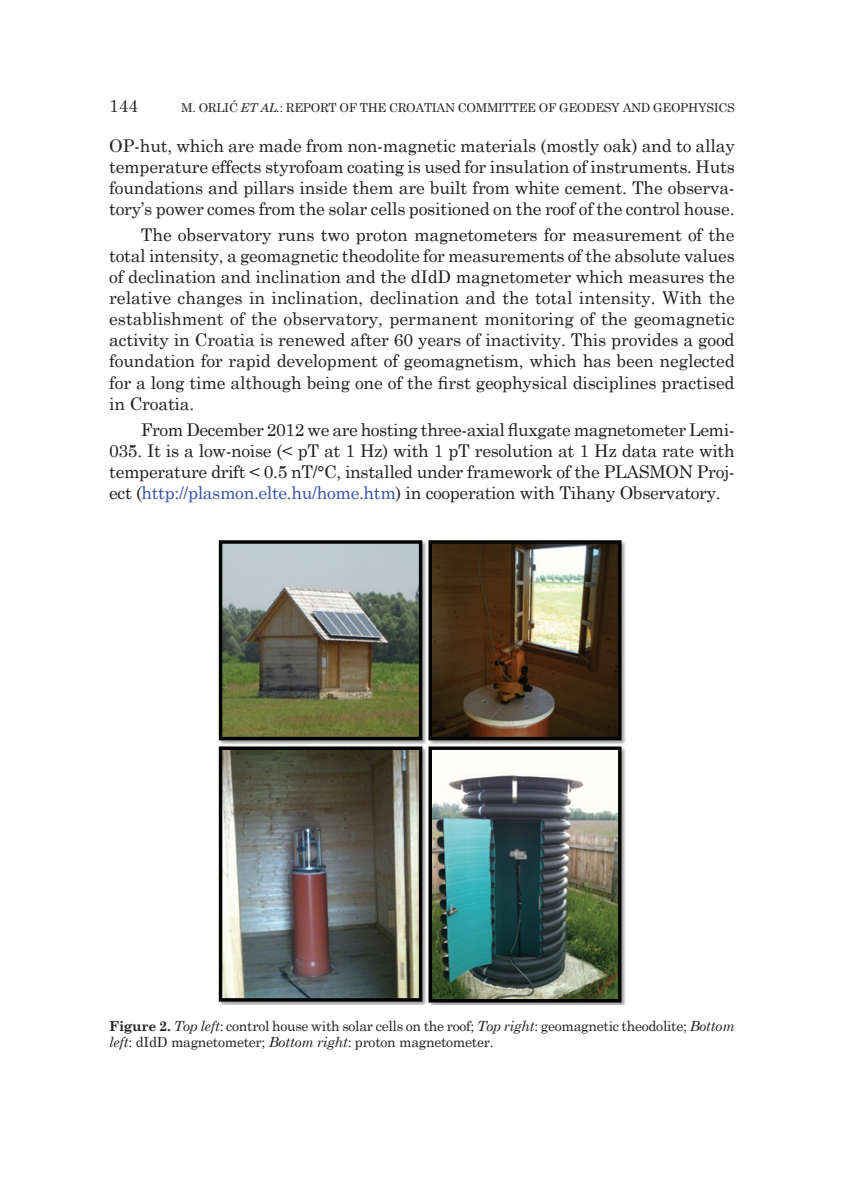
<style>
.page{position:relative;width:844px;height:1191px;background:#fff}
.page>*{position:absolute;margin:0;border:0;box-sizing:border-box;transform-origin:0 0}
.t1{font:17.5px/21px "Century Schoolbook";letter-spacing:-.015em;color:#231f20;text-align:justify}
.t2{font:14px/16.8px "Century Schoolbook";letter-spacing:-.02em;color:#231f20}
.t3{font:12.25px "Century Schoolbook";letter-spacing:-.025em;color:#231f20}
.s1{font-style:italic}
.s2{color:#3853a3}
.s3{font-weight:700}
</style>
<div class="page">
<img style="left:218px;top:540px;width:408px;height:464px">
<p class="t1" style="left:109px;top:93px;width:30px">144</p>
<p class="t3" style="left:181px;top:97px;width:555px">M. ORLIĆ <span class="s1">ET AL.</span>: REPORT OF THE CROATIAN COMMITTEE OF GEODESY AND GEOPHYSICS</p>
<p class="t1" style="left:109px;top:134px;width:627px">OP-hut, which are made from non-magnetic materials (mostly oak) and to allay temperature effects styrofoam coating is used for insulation of instruments. Huts foundations and pillars inside them are built from white cement. The observa&shy;tory’s power comes from the solar cells positioned on the roof of the control house.</p>
<p class="t1" style="left:109px;top:223px;width:627px;text-indent:32px">The observatory runs two proton magnetometers for measurement of the total intensity, a geomagnetic theodolite for measurements of the absolute values of declination and inclination and the dIdD magnetometer which measures the relative changes in inclination, declination and the total intensity. With the establishment of the observatory, permanent monitoring of the geomagnetic activity in Croatia is renewed after 60 years of inactivity. This provides a good foundation for rapid development of geomagnetism, which has been neglected for a long time although being one of the first geophysical disciplines practised in Croatia.</p>
<p class="t1" style="left:109px;top:417px;width:627px;text-indent:32px">From December 2012 we are hosting three-axial fluxgate magnetometer Lemi-035. It is a low-noise (&lt; pT at 1 Hz) with 1 pT resolution at 1 Hz data rate with temperature drift &lt; 0.5 nT/°C, installed under framework of the PLASMON Proj&shy;ect (<span class="s2">http://plasmon.elte.hu/home.htm</span>) in cooperation with Tihany Observatory.</p>
<p class="t2" style="left:109px;top:1016px;width:627px"><span class="s3">Figure 2.</span> <span class="s1">Top left</span>: control house with solar cells on the roof; <span class="s1">Top right</span>: geomagnetic theodolite; <span class="s1">Bottom left</span>: dIdD magnetometer; <span class="s1">Bottom right</span>: proton magnetometer.</p>
</div>
